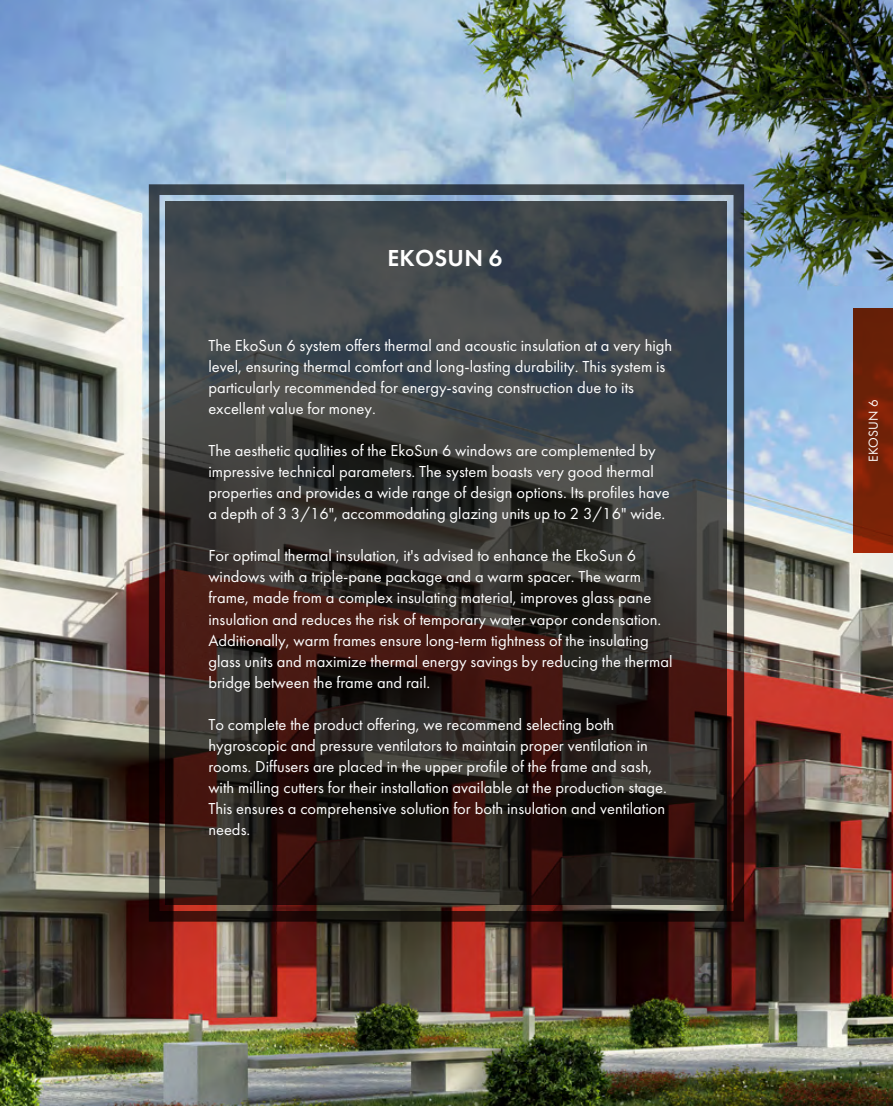
<style>
.page{position:relative;width:893px;height:1106px;background:#fff}
.page>*{position:absolute;margin:0;border:0;box-sizing:border-box;transform-origin:0 0}
.t1{font:600 24px "Futura PT";letter-spacing:.01em;color:#fff}
.t2{font:16.5px/21px "Futura PT";color:#fff}
.t3{font:13.5px "Futura PT";letter-spacing:.01em;color:#fff}
</style>
<div class="page">
<img style="left:0;top:0;width:893px;height:1106px">
<svg style="left:149px;top:184px;width:595px;height:737px;background:#524c4f"></svg>
<svg style="left:166px;top:201px;width:561px;height:703px;background:#353030"></svg>
<svg style="left:853px;top:308px;width:40px;height:245px;background:#762106"></svg>
<h1 class="t1" style="left:387px;top:243px;width:116px">EKOSUN 6</h1>
<p class="t2" style="left:208px;top:335px;width:465px">The EkoSun 6 system offers thermal and acoustic insulation at a very high level, ensuring thermal comfort and long-lasting durability. This system is particularly recommended for energy-saving construction due to its excellent value for money.</p>
<p class="t2" style="left:208px;top:440px;width:463px">The aesthetic qualities of the EkoSun 6 windows are complemented by impressive technical parameters. The system boasts very good thermal properties and provides a wide range of design options. Its profiles have a depth of 3 3/16", accommodating glazing units up to 2 3/16" wide.</p>
<p class="t2" style="left:208px;top:545px;width:466px">For optimal thermal insulation, it's advised to enhance the EkoSun 6 windows with a triple-pane package and a warm spacer. The warm frame, made from a complex insulating material, improves glass pane insulation and reduces the risk of temporary water vapor condensation.<br>Additionally, warm frames ensure long-term tightness of the insulating glass units and maximize thermal energy savings by reducing the thermal bridge between the frame and rail.</p>
<p class="t2" style="left:208px;top:713px;width:460px">To complete the product offering, we recommend selecting both hygroscopic and pressure ventilators to maintain proper ventilation in rooms. Diffusers are placed in the upper profile of the frame and sash, with milling cutters for their installation available at the production stage.<br>This ensures a comprehensive solution for both insulation and ventilation needs.</p>
<p class="t3" style="left:865px;top:461px;width:63px;rotate:-90deg">EKOSUN 6</p>
</div>
